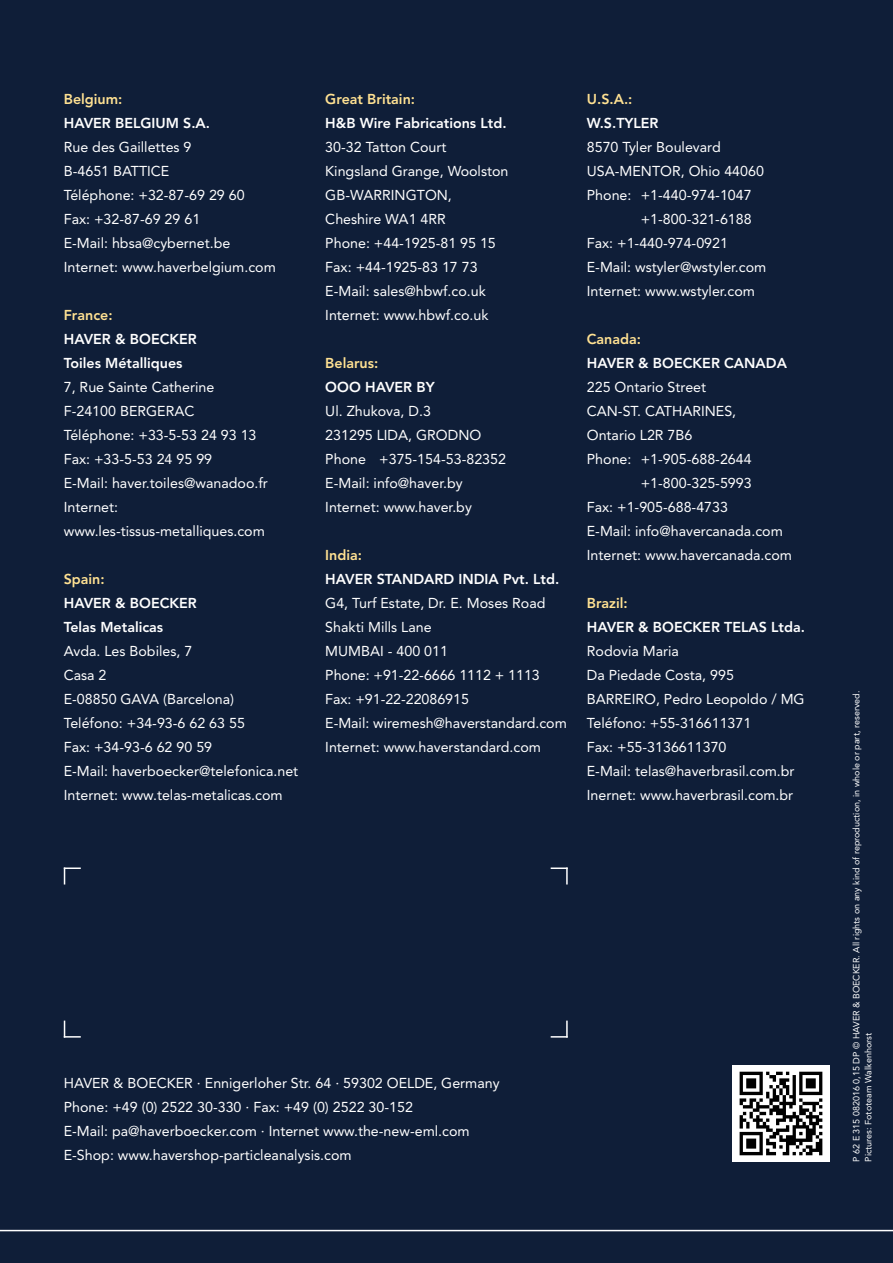
<style>
.page{position:relative;width:893px;height:1263px;background:#0f1e38}
.page>*{position:absolute;margin:0;border:0;box-sizing:border-box;transform-origin:0 0}
.t1{font:14.25px/24px "Avenir LT Std";color:#fff}
.t2{font:800 14.25px/24px "Avenir LT Std";color:#fff}
.t3{font:800 14.25px "Avenir LT Std";color:#ffe192}
.t4{font:9px/12px "Avenir LT Std";color:#fff}
</style>
<div class="page">
<hr style="left:0;top:1230px;width:893px;height:1px;background:#fff">
<svg style="left:551px;top:867px;width:17px;height:17px"></svg>
<svg style="left:551px;top:1020px;width:17px;height:17px"></svg>
<svg style="left:64px;top:867px;width:17px;height:17px"></svg>
<svg style="left:64px;top:1020px;width:17px;height:17px"></svg>
<img style="left:733px;top:1065px;width:96px;height:97px">
<p class="t3" style="left:64px;top:91px;width:60px">Belgium:</p>
<p class="t2" style="left:64px;top:111px;width:148px">HAVER BELGIUM S.A.</p>
<p class="t1" style="left:64px;top:135px;width:214px">Rue des Gaillettes 9<br>B-4651 BATTICE<br>Téléphone: +32-87-69 29 60<br>Fax: +32-87-69 29 61<br>E-Mail: hbsa@cybernet.be<br>Internet: www.haverbelgium.com</p>
<p class="t3" style="left:64px;top:307px;width:50px">France:</p>
<p class="t2" style="left:64px;top:327px;width:135px">HAVER &amp; BOECKER<br>Toiles Métalliques</p>
<p class="t1" style="left:64px;top:375px;width:206px">7, Rue Sainte Catherine<br>F-24100 BERGERAC<br>Téléphone: +33-5-53 24 93 13<br>Fax: +33-5-53 24 95 99<br>E-Mail: haver.toiles@wanadoo.fr<br>Internet: www.les-tissus-metalliques.com</p>
<p class="t3" style="left:64px;top:571px;width:42px">Spain:</p>
<p class="t2" style="left:64px;top:591px;width:135px">HAVER &amp; BOECKER<br>Telas Metalicas</p>
<p class="t1" style="left:64px;top:639px;width:236px">Avda. Les Bobiles, 7<br>Casa 2<br>E-08850 GAVA (Barcelona)<br>Teléfono: +34-93-6 62 63 55<br>Fax: +34-93-6 62 90 59<br>E-Mail: haverboecker@telefonica.net<br>Internet: www.telas-metalicas.com</p>
<p class="t3" style="left:325px;top:91px;width:91px">Great Britain:</p>
<p class="t2" style="left:325px;top:111px;width:183px">H&amp;B Wire Fabrications Ltd.</p>
<p class="t1" style="left:325px;top:135px;width:185px">30-32 Tatton Court<br>Kingsland Grange, Woolston<br>GB-WARRINGTON,<br>Cheshire WA1 4RR<br>Phone: +44-1925-81 95 15<br>Fax: +44-1925-83 17 73<br>E-Mail: sales@hbwf.co.uk<br>Internet: www.hbwf.co.uk</p>
<p class="t3" style="left:325px;top:355px;width:55px">Belarus:</p>
<p class="t2" style="left:325px;top:375px;width:111px">OOO HAVER BY</p>
<p class="t1" style="left:325px;top:399px;width:182px">Ul. Zhukova, D.3<br>231295 LIDA, GRODNO<br>Phone +375-154-53-82352<br>E-Mail: info@haver.by<br>Internet: www.haver.by</p>
<p class="t3" style="left:325px;top:547px;width:38px">India:</p>
<p class="t2" style="left:325px;top:567px;width:235px">HAVER STANDARD INDIA Pvt. Ltd.</p>
<p class="t1" style="left:325px;top:591px;width:243px">G4, Turf Estate, Dr. E. Moses Road<br>Shakti Mills Lane<br>MUMBAI - 400 011<br>Phone: +91-22-6666 1112 + 1113<br>Fax: +91-22-22086915<br>E-Mail: wiremesh@haverstandard.com<br>Internet: www.haverstandard.com</p>
<p class="t3" style="left:587px;top:91px;width:47px">U.S.A.:</p>
<p class="t2" style="left:587px;top:111px;width:73px">W.S.TYLER</p>
<p class="t1" style="left:587px;top:135px;width:135px">8570 Tyler Boulevard</p>
<p class="t1" style="left:587px;top:159px;width:179px">USA-MENTOR, Ohio 44060</p>
<p class="t1" style="left:587px;top:183px;width:166px">Phone: +1-440-974-1047</p>
<p class="t1" style="left:641px;top:207px;width:112px">+1-800-321-6188</p>
<p class="t1" style="left:587px;top:231px;width:143px">Fax: +1-440-974-0921</p>
<p class="t1" style="left:587px;top:255px;width:181px">E-Mail: wstyler@wstyler.com</p>
<p class="t1" style="left:587px;top:279px;width:170px">Internet: www.wstyler.com</p>
<p class="t3" style="left:587px;top:331px;width:56px">Canada:</p>
<p class="t2" style="left:587px;top:351px;width:202px">HAVER &amp; BOECKER CANADA</p>
<p class="t1" style="left:587px;top:375px;width:121px">225 Ontario Street</p>
<p class="t1" style="left:587px;top:399px;width:151px">CAN-ST. CATHARINES,</p>
<p class="t1" style="left:587px;top:423px;width:107px">Ontario L2R 7B6</p>
<p class="t1" style="left:587px;top:447px;width:166px">Phone: +1-905-688-2644</p>
<p class="t1" style="left:641px;top:471px;width:112px">+1-800-325-5993</p>
<p class="t1" style="left:587px;top:495px;width:143px">Fax: +1-905-688-4733</p>
<p class="t1" style="left:587px;top:519px;width:197px">E-Mail: info@havercanada.com</p>
<p class="t1" style="left:587px;top:543px;width:207px">Internet: www.havercanada.com</p>
<p class="t3" style="left:587px;top:595px;width:42px">Brazil:</p>
<p class="t2" style="left:587px;top:615px;width:220px">HAVER &amp; BOECKER TELAS Ltda.</p>
<p class="t1" style="left:587px;top:639px;width:219px">Rodovia Maria<br>Da Piedade Costa, 995<br>BARREIRO, Pedro Leopoldo / MG<br>Teléfono: +55-316611371<br>Fax: +55-3136611370<br>E-Mail: telas@haverbrasil.com.br<br>Inernet: www.haverbrasil.com.br</p>
<p class="t1" style="left:64px;top:1071px;width:437px">HAVER &amp; BOECKER ∙ Ennigerloher Str. 64 ∙ 59302 OELDE, Germany Phone: +49 (0) 2522 30-330 ∙ Fax: +49 (0) 2522 30-152<br>E-Mail: pa@haverboecker.com ∙ Internet www.the-new-eml.com E-Shop: www.havershop-particleanalysis.com</p>
<p class="t4" style="left:850px;top:1162px;width:472px;rotate:-90deg">P 62 E 315 082016 0,15 DP © HAVER &amp; BOECKER. All rights on any kind of reproduction, in whole or part, reserved.<br>Pictures: Fototeam Walkenhorst</p>
</div>
